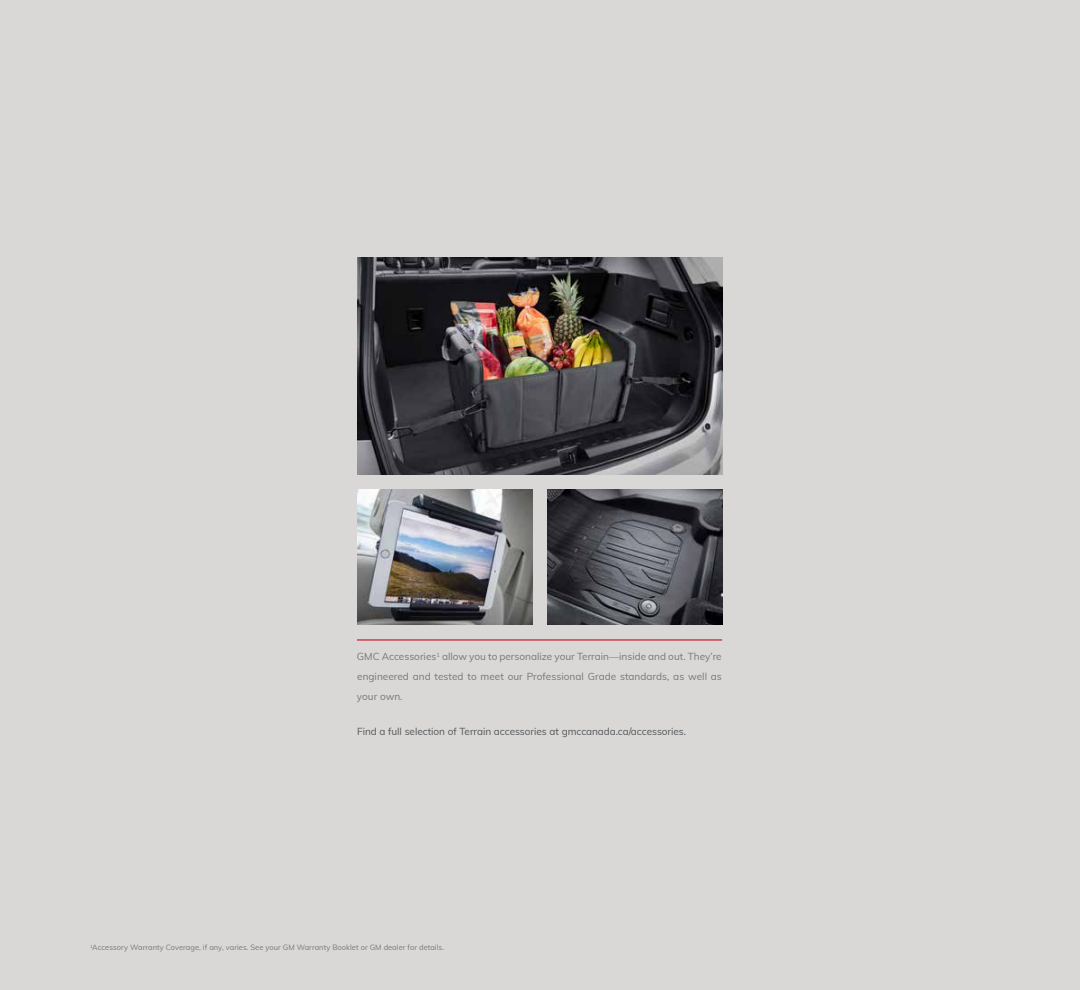
<style>
.page{position:relative;width:1080px;height:990px;background:#d9d8d6}
.page>*{position:absolute;margin:0;border:0;box-sizing:border-box;transform-origin:0 0}
.GMC_P1_Red_Rule_Abov{font:10px/20px "Muli";letter-spacing:.005em;color:#76777b;text-align:justify}
.GMC_P1_Red_Rule_Abov-2{font:10px "Muli";letter-spacing:-.005em;color:#54565a}
.GMC_Disclaimer_Muli{font:7.5px "Muli";letter-spacing:.005em;color:#76777b}
</style>
<div class="page">
<img style="left:357px;top:257px;width:365px;height:218px">
<img style="left:357px;top:490px;width:175px;height:135px">
<img style="left:547px;top:490px;width:175px;height:135px">
<hr style="left:357px;top:639px;width:365px;height:2px;background:#ce202f">
<p class="GMC_P1_Red_Rule_Abov" style="left:357px;top:646px;width:367px">GMC Accessories<sup>1</sup> allow you to personalize your Terrain—inside and out. They’re engineered and tested to meet our Professional Grade standards, as well as your own.</p>
<p class="GMC_P1_Red_Rule_Abov-2" style="left:357px;top:724px;width:330px">Find a full selection of Terrain accessories at gmccanada.ca/accessories.</p>
<p class="GMC_Disclaimer_Muli" style="left:90px;top:942px;width:356px"><sup>1</sup>Accessory Warranty Coverage, if any, varies. See your GM Warranty Booklet or GM dealer for details.</p>
</div>
